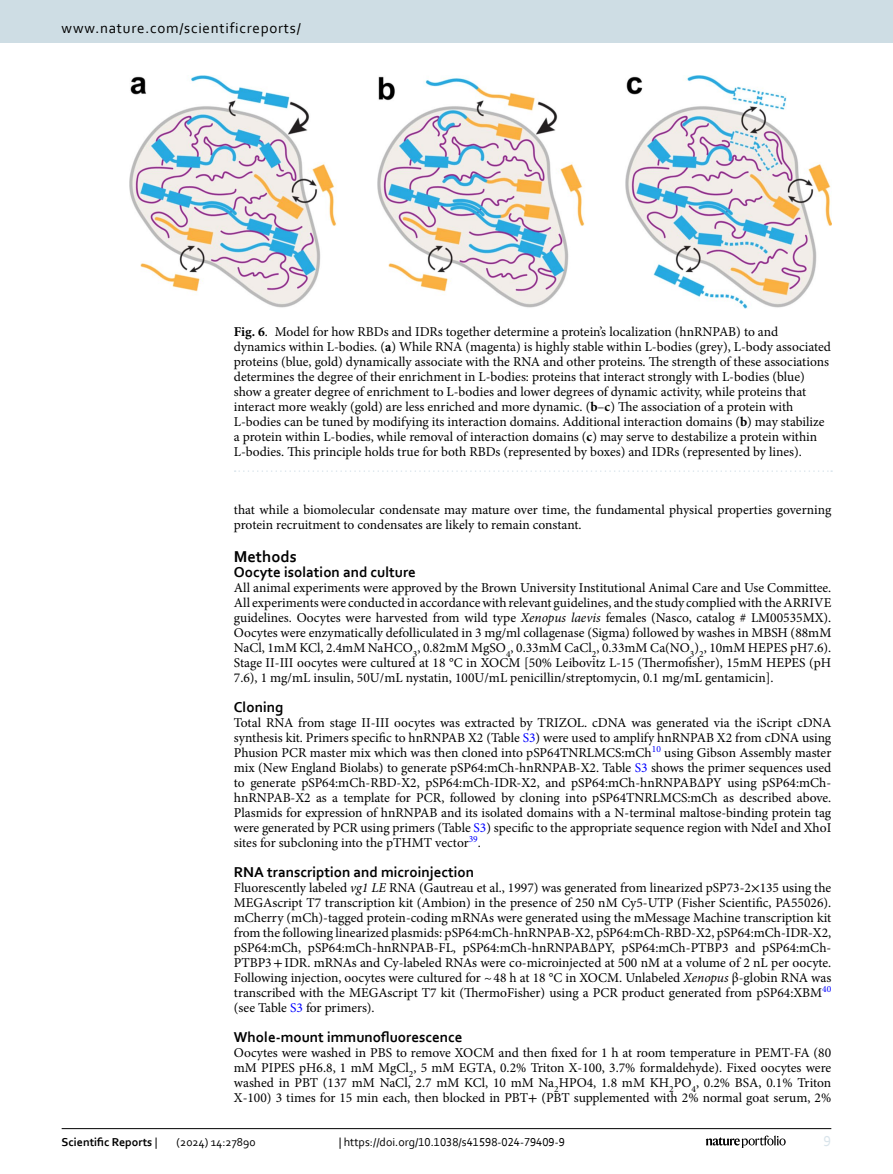
<style>
.page{position:relative;width:893px;height:1174px;background:#fff}
.page>*{position:absolute;margin:0;border:0;box-sizing:border-box;transform-origin:0 0}
.Head_1{font:700 16.5px "Corbel";color:#000}
.Head_2{font:700 15px "Corbel";color:#000}
.t1{font:15px "Corbel";letter-spacing:.05em;color:#000}
.Head_2_After_1{font:700 15px "Corbel";color:#000}
.t2{font:15px "Corbel";color:#d9e4eb}
.Body_Text{font:13.5px/15px "Minion Pro";color:#000;text-align:justify}
.Figure_Caption{font:13.5px/15px "Minion Pro";color:#000}
.Body_Text_Indent{font:13.5px/15px "Minion Pro";letter-spacing:-.005em;color:#000}
.t3{font:12px "Corbel";color:#000}
.t4{font:700 12px "Corbel";color:#000}
.s1{font-weight:700}
.s2{font-style:italic}
.s3{color:#00f}
.s4{font-family:"STIX"}
.s5{font-weight:400}
</style>
<div class="page">
<img style="left:129px;top:76px;width:702px;height:232px">
<svg style="left:235px;top:470px;width:597px;height:2px"></svg>
<hr style="left:62px;top:1128px;width:769px;height:1px;background:#000">
<svg style="left:706px;top:1135px;width:80px;height:12px"></svg>
<div style="left:0;top:0;width:893px;height:43px;background:#cedde4"></div>
<p class="t1" style="left:62px;top:18px;width:241px">www.nature.com/scientificreports/</p>
<p class="Figure_Caption" style="left:234px;top:324px;width:599px"><span class="s1">Fig. 6</span>. Model for how RBDs and IDRs together determine a protein’s localization (hnRNPAB) to and dynamics within L-bodies. (<span class="s1">a</span>) While RNA (magenta) is highly stable within L-bodies (grey), L-body associated proteins (blue, gold) dynamically associate with the RNA and other proteins. The strength of these associations determines the degree of their enrichment in L-bodies: proteins that interact strongly with L-bodies (blue) show a greater degree of enrichment to L-bodies and lower degrees of dynamic activity, while proteins that interact more weakly (gold) are less enriched and more dynamic. (<span class="s1">b</span>–<span class="s1">c</span>) The association of a protein with L-bodies can be tuned by modifying its interaction domains. Additional interaction domains (<span class="s1">b</span>) may stabilize a protein within L-bodies, while removal of interaction domains (<span class="s1">c</span>) may serve to destabilize a protein within L-bodies. This principle holds true for both RBDs (represented by boxes) and IDRs (represented by lines).</p>
<p class="Body_Text_Indent" style="left:234px;top:502px;width:599px">that while a biomolecular condensate may mature over time, the fundamental physical properties governing protein recruitment to condensates are likely to remain constant.</p>
<p class="Head_1" style="left:234px;top:546px;width:64px">Methods</p>
<p class="Head_2_After_1" style="left:234px;top:562px;width:184px">Oocyte isolation and culture</p>
<p class="Body_Text" style="left:234px;top:580px;width:599px">All animal experiments were approved by the Brown University Institutional Animal Care and Use Committee.<br>All experiments were conducted in accordance with relevant guidelines, and the study complied with the ARRIVE guidelines. Oocytes were harvested from wild type <span class="s2">Xenopus laevis</span> females (Nasco, catalog # LM00535MX).<br>Oocytes were enzymatically defolliculated in 3 mg/ml collagenase (Sigma) followed by washes in MBSH (88mM NaCl, 1mM KCl, 2.4mM NaHCO<sub>3</sub>, 0.82mM MgSO<sub>4</sub>, 0.33mM CaCl<sub>2</sub>, 0.33mM Ca(NO<sub>3</sub>)<sub>2</sub>, 10mM HEPES pH7.6).<br>Stage II-III oocytes were cultured at 18 °C in XOCM [50% Leibovitz L-15 (Thermofisher), 15mM HEPES (pH 7.6), 1 mg/mL insulin, 50U/mL nystatin, 100U/mL penicillin/streptomycin, 0.1 mg/mL gentamicin].</p>
<p class="Head_2" style="left:234px;top:697px;width:51px">Cloning</p>
<p class="Body_Text" style="left:234px;top:715px;width:599px">Total RNA from stage II-III oocytes was extracted by TRIZOL. cDNA was generated via the iScript cDNA synthesis kit. Primers specific to hnRNPAB X2 (Table <span class="s3">S3</span>) were used to amplify hnRNPAB X2 from cDNA using Phusion PCR master mix which was then cloned into pSP64TNRLMCS:mCh<sup>10</sup> using Gibson Assembly master mix (New England Biolabs) to generate pSP64:mCh-hnRNPAB-X2. Table <span class="s3">S3</span> shows the primer sequences used to generate pSP64:mCh-RBD-X2, pSP64:mCh-IDR-X2, and pSP64:mCh-hnRNPABΔPY using pSP64:mCh&shy;hnRNPAB-X2 as a template for PCR, followed by cloning into pSP64TNRLMCS:mCh as described above.<br>Plasmids for expression of hnRNPAB and its isolated domains with a N-terminal maltose-binding protein tag were generated by PCR using primers (Table <span class="s3">S3</span>) specific to the appropriate sequence region with NdeI and XhoI sites for subcloning into the pTHMT vector<sup>39</sup>.</p>
<p class="Head_2" style="left:234px;top:862px;width:242px">RNA transcription and microinjection</p>
<p class="Body_Text" style="left:234px;top:880px;width:599px">Fluorescently labeled <span class="s2">vg1 LE</span> RNA (Gautreau et al., 1997) was generated from linearized pSP73-2<span class="s4">×</span>135 using the MEGAscript T7 transcription kit (Ambion) in the presence of 250 nM Cy5-UTP (Fisher Scientific, PA55026). mCherry (mCh)-tagged protein-coding mRNAs were generated using the mMessage Machine transcription kit from the following linearized plasmids: pSP64:mCh-hnRNPAB-X2, pSP64:mCh-RBD-X2, pSP64:mCh-IDR-X2, pSP64:mCh, pSP64:mCh-hnRNPAB-FL, pSP64:mCh-hnRNPABΔPY, pSP64:mCh-PTBP3 and pSP64:mCh-PTBP3<span class="s4">+</span>IDR. mRNAs and Cy-labeled RNAs were co-microinjected at 500 nM at a volume of 2 nL per oocyte.<br>Following injection, oocytes were cultured for ~48 h at 18 °C in XOCM. Unlabeled <span class="s2">Xenopus</span> β-globin RNA was transcribed with the MEGAscript T7 kit (ThermoFisher) using a PCR product generated from pSP64:XBM<sup>40 </sup>(see Table <span class="s3">S3</span> for primers).</p>
<p class="Head_2" style="left:234px;top:1027px;width:230px">Whole-mount immunofluorescence</p>
<p class="Body_Text" style="left:234px;top:1045px;width:599px">Oocytes were washed in PBS to remove XOCM and then fixed for 1 h at room temperature in PEMT-FA (80 mM PIPES pH6.8, 1 mM MgCl<sub>2</sub>, 5 mM EGTA, 0.2% Triton X-100, 3.7% formaldehyde). Fixed oocytes were washed in PBT (137 mM NaCl, 2.7 mM KCl, 10 mM Na<sub>2</sub>HPO4, 1.8 mM KH<sub>2</sub>PO<sub>4</sub>, 0.2% BSA, 0.1% Triton X-100) 3 times for 15 min each, then blocked in PBT<span class="s4">+</span> (PBT supplemented with 2% normal goat serum, 2%</p>
<p class="t4" style="left:62px;top:1134px;width:97px">Scientific Reports <span class="s5">|</span></p>
<p class="t3" style="left:177px;top:1134px;width:80px">(2024) 14:27890</p>
<p class="t3" style="left:339px;top:1134px;width:228px">| https://doi.org/10.1038/s41598-024-79409-9</p>
<p class="t2" style="left:824px;top:1132px;width:9px">9</p>
</div>
